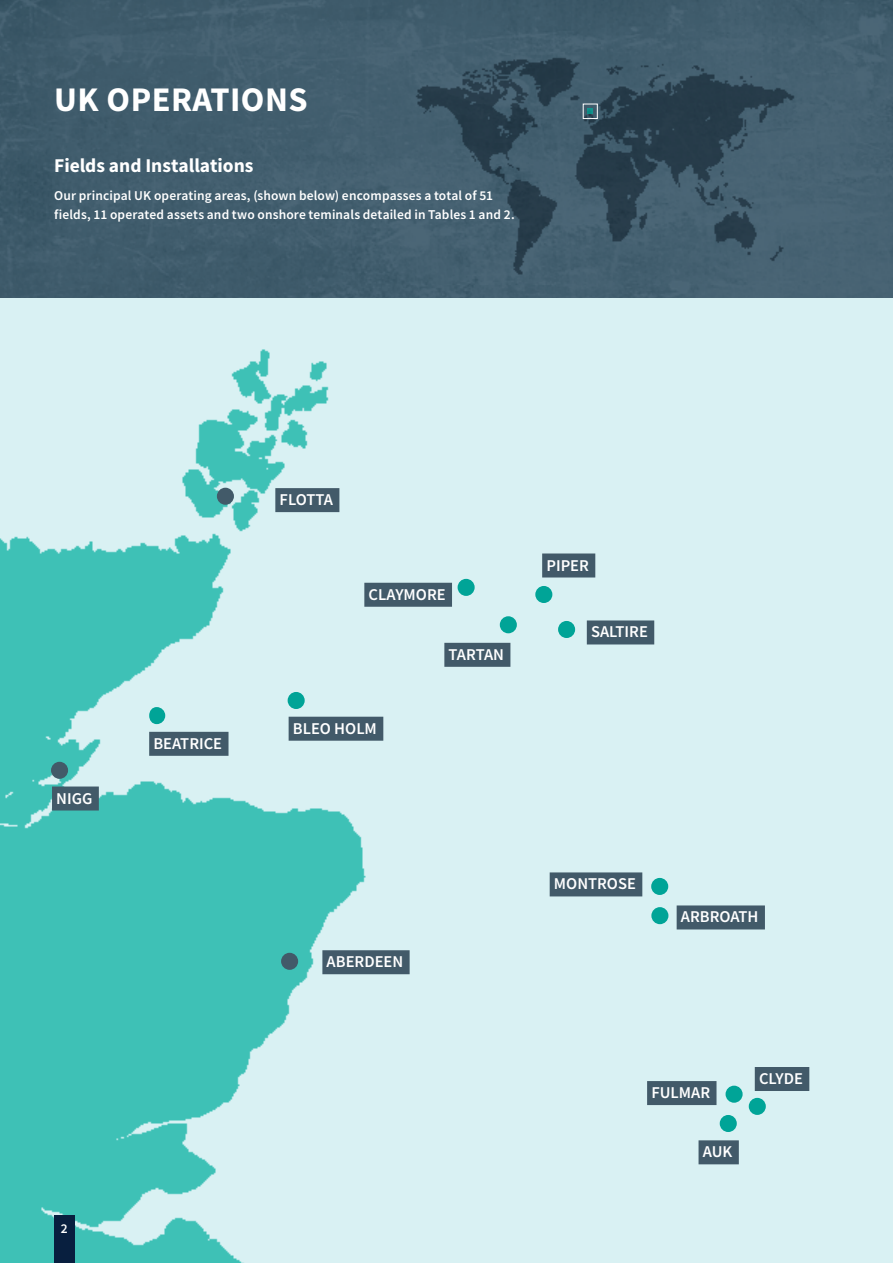
<style>
.page{position:relative;width:893px;height:1263px;background:#fff}
.page>*{position:absolute;margin:0;border:0;box-sizing:border-box;transform-origin:0 0}
.t1{font:700 34.5px "Source Sans Pro";letter-spacing:.015em;color:#fff}
.t2{font:700 19.5px "Source Sans Pro";color:#fff}
.t3{font:600 16.5px "Source Sans Pro";color:#fff}
.t4{font:600 13.5px/19.5px "Source Sans Pro";letter-spacing:.01em;color:#fff}
</style>
<div class="page">
<div style="left:0;top:298px;width:893px;height:965px;background:#d9f1f3"></div>
<div style="left:0;top:0;width:893px;height:298px;background:#415d6d"></div>
<img style="left:386px;top:53px;width:420px;height:231px">
<div style="left:583px;top:104px;width:15px;height:15px;border:1px solid #fff"></div>
<svg style="left:587px;top:108px;width:6px;height:6px"></svg>
<img style="left:0;top:349px;width:397px;height:914px">
<div style="left:755px;top:1067px;width:54px;height:24px;background:#425a69"></div>
<div style="left:698px;top:1140px;width:41px;height:24px;background:#425a69"></div>
<div style="left:647px;top:1081px;width:69px;height:24px;background:#425a69"></div>
<div style="left:677px;top:905px;width:88px;height:24px;background:#425a69"></div>
<div style="left:550px;top:872px;width:92px;height:24px;background:#425a69"></div>
<div style="left:542px;top:553px;width:53px;height:24px;background:#425a69"></div>
<div style="left:444px;top:643px;width:66px;height:24px;background:#425a69"></div>
<div style="left:364px;top:583px;width:88px;height:24px;background:#425a69"></div>
<div style="left:289px;top:717px;width:94px;height:24px;background:#425a69"></div>
<div style="left:149px;top:732px;width:79px;height:24px;background:#425a69"></div>
<div style="left:52px;top:786px;width:47px;height:24px;background:#425a69"></div>
<div style="left:587px;top:620px;width:67px;height:24px;background:#425a69"></div>
<div style="left:322px;top:950px;width:88px;height:24px;background:#425a69"></div>
<div style="left:535px;top:586px;width:17px;height:17px;background:#00a497;border-radius:50%"></div>
<div style="left:558px;top:621px;width:17px;height:17px;background:#00a497;border-radius:50%"></div>
<div style="left:500px;top:616px;width:17px;height:17px;background:#00a497;border-radius:50%"></div>
<div style="left:458px;top:579px;width:17px;height:17px;background:#00a497;border-radius:50%"></div>
<div style="left:288px;top:692px;width:17px;height:17px;background:#00a497;border-radius:50%"></div>
<div style="left:149px;top:707px;width:16px;height:17px;background:#00a497;border-radius:50%"></div>
<div style="left:217px;top:488px;width:17px;height:17px;background:#425a69;border-radius:50%"></div>
<div style="left:281px;top:953px;width:17px;height:17px;background:#425a69;border-radius:50%"></div>
<div style="left:51px;top:762px;width:17px;height:17px;background:#425a69;border-radius:50%"></div>
<div style="left:749px;top:1098px;width:17px;height:17px;background:#00a497;border-radius:50%"></div>
<svg style="left:725px;top:1086px;width:18px;height:17px"></svg>
<div style="left:651px;top:907px;width:17px;height:17px;background:#00a497;border-radius:50%"></div>
<div style="left:651px;top:878px;width:17px;height:17px;background:#00a497;border-radius:50%"></div>
<div style="left:720px;top:1115px;width:17px;height:17px;background:#00a497;border-radius:50%"></div>
<div style="left:275px;top:488px;width:64px;height:24px;background:#425a69"></div>
<div style="left:54px;top:1215px;width:21px;height:48px;background:#081f3f"></div>
<h1 class="t1" style="left:54px;top:76px;width:255px">UK OPERATIONS</h1>
<h2 class="t2" style="left:54px;top:152px;width:201px">Fields and Installations</h2>
<p class="t4" style="left:54px;top:186px;width:462px">Our principal UK operating areas, (shown below) encompasses a total of 51 fields, 11 operated assets and two onshore teminals detailed in Tables 1 and 2.</p>
<p class="t3" style="left:56px;top:787px;width:38px">NIGG</p>
<p class="t4" style="left:61px;top:1218px;width:8px">2</p>
<p class="t3" style="left:153px;top:732px;width:70px">BEATRICE</p>
<p class="t3" style="left:280px;top:489px;width:55px">FLOTTA</p>
<p class="t3" style="left:369px;top:583px;width:79px">CLAYMORE</p>
<p class="t3" style="left:449px;top:643px;width:57px">TARTAN</p>
<p class="t3" style="left:293px;top:717px;width:86px">BLEO HOLM</p>
<p class="t3" style="left:546px;top:554px;width:44px">PIPER</p>
<p class="t3" style="left:591px;top:621px;width:58px">SALTIRE</p>
<p class="t3" style="left:327px;top:951px;width:78px">ABERDEEN</p>
<p class="t3" style="left:554px;top:873px;width:84px">MONTROSE</p>
<p class="t3" style="left:681px;top:906px;width:79px">ARBROATH</p>
<p class="t3" style="left:651px;top:1082px;width:60px">FULMAR</p>
<p class="t3" style="left:703px;top:1141px;width:31px">AUK</p>
<p class="t3" style="left:759px;top:1068px;width:45px">CLYDE</p>
</div>
